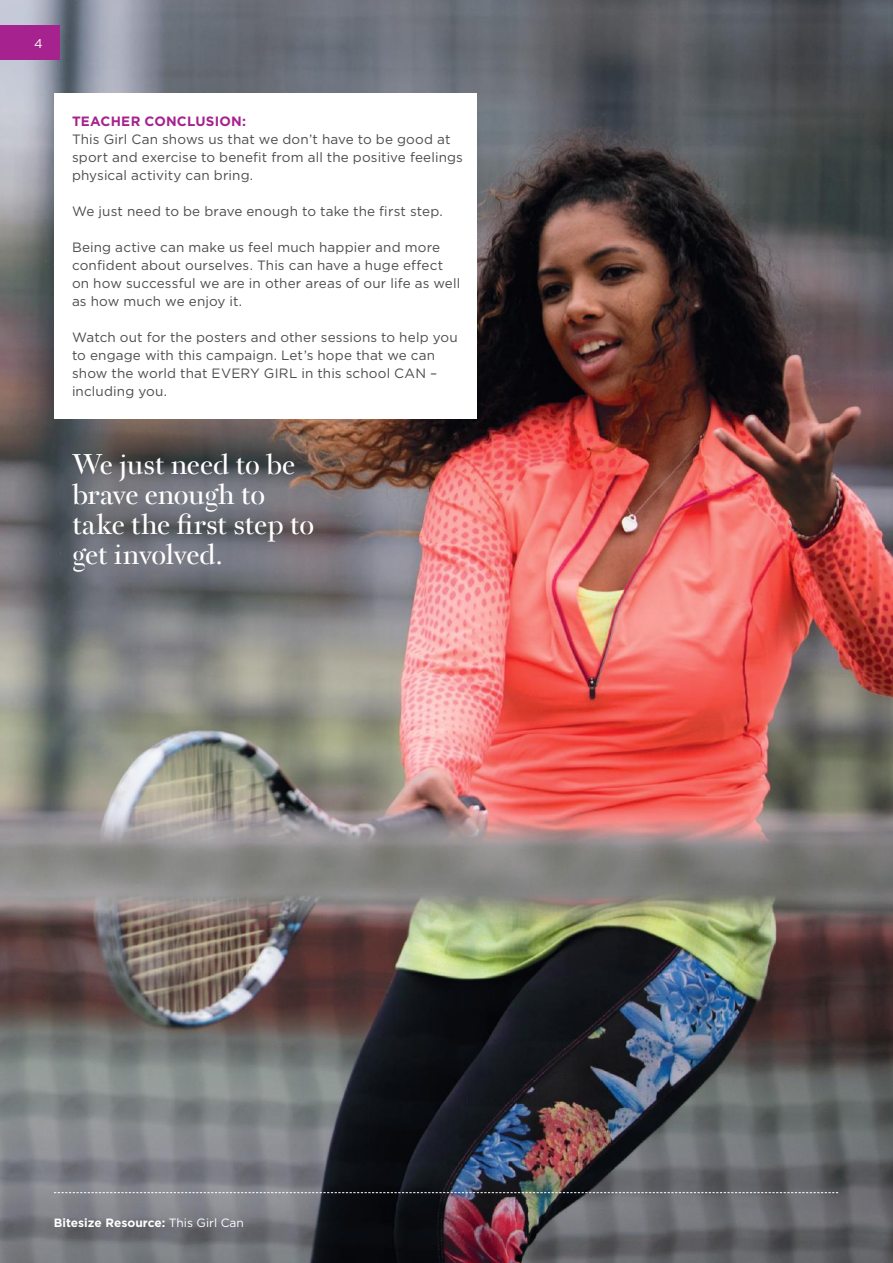
<style>
.page{position:relative;width:893px;height:1263px;background:#fff}
.page>*{position:absolute;margin:0;border:0;box-sizing:border-box;transform-origin:0 0}
.t1{font:25.5px/30px "Bery Roman";letter-spacing:-.015em;color:#fff}
.t2{font:13.5px/18px "Gotham Pro";letter-spacing:.01em;color:#4e4b4c}
.t3{font:700 13.5px "Gotham Pro";letter-spacing:.015em;color:#a6228e}
.t4{font:12.75px "Gotham Pro";color:#fff}
.t5{font:700 12px "Gotham Pro";color:#fff}
.s1{font-weight:400}
</style>
<div class="page">
<img style="left:0;top:0;width:893px;height:1263px">
<div style="left:54px;top:93px;width:423px;height:326px;background:#fff"></div>
<div style="left:0;top:25px;width:59px;height:34px;background:#a6228e"></div>
<svg style="left:54px;top:1192px;width:784px;height:1px"></svg>
<p class="t4" style="left:34px;top:36px;width:10px">4</p>
<p class="t3" style="left:72px;top:113px;width:176px">TEACHER CONCLUSION:</p>
<p class="t2" style="left:72px;top:130px;width:393px">This Girl Can shows us that we don’t have to be good at sport and exercise to benefit from all the positive feelings physical activity can bring.</p>
<p class="t2" style="left:72px;top:202px;width:372px">We just need to be brave enough to take the first step.</p>
<p class="t2" style="left:72px;top:238px;width:390px">Being active can make us feel much happier and more confident about ourselves. This can have a huge effect on how successful we are in other areas of our life as well as how much we enjoy it.</p>
<p class="t2" style="left:72px;top:328px;width:387px">Watch out for the posters and other sessions to help you to engage with this campaign. Let’s hope that we can show the world that EVERY GIRL in this school CAN – including you.</p>
<h1 class="t1" style="left:72px;top:450px;width:244px">We just need to be brave enough to take the first step to get involved.</h1>
<p class="t5" style="left:54px;top:1215px;width:192px">Bitesize Resource: <span class="s1">This Girl Can</span></p>
</div>
